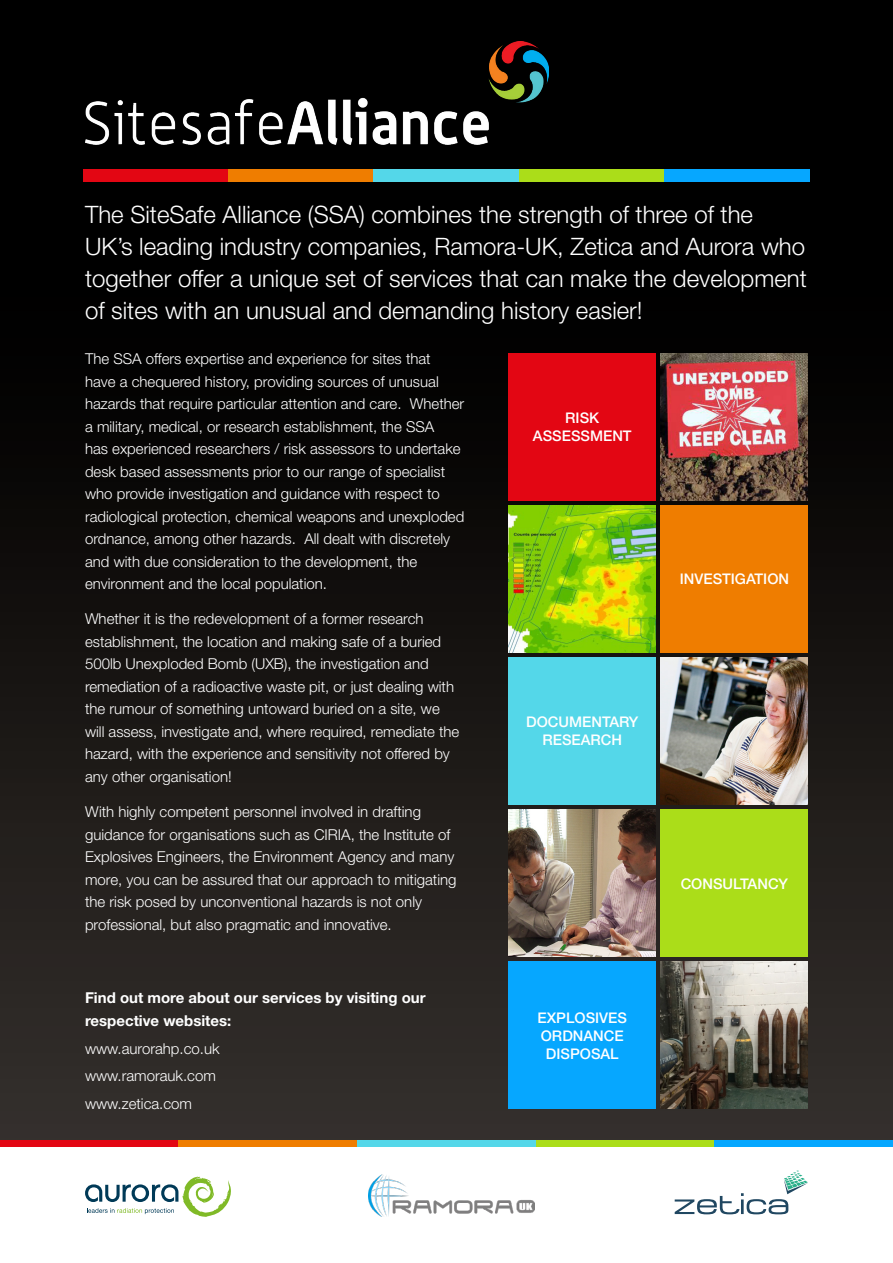
<style>
.page{position:relative;width:893px;height:1263px;background:#fff}
.page>*{position:absolute;margin:0;border:0;box-sizing:border-box;transform-origin:0 0}
.t1{font:300 24px/32px "Helvetica Neue LT Std";color:#fff}
.t2{font:300 15px/22.5px "Helvetica Neue LT Std";color:#fff}
.t3{font:700 15px/23.2px "Helvetica Neue LT Std";color:#fff}
.t4{font:500 14.7px/18px "Helvetica Neue LT Std";color:#fff;text-align:center}
</style>
<div class="page">
<svg style="left:85px;top:1176px;width:146px;height:41px"></svg>
<div style="left:0;top:0;width:893px;height:1146px;background:linear-gradient(to bottom,#000,#322d2a)"></div>
<img style="left:368px;top:1174px;width:167px;height:43px">
<div style="left:509px;top:353px;width:147px;height:147px;background:#e30613"></div>
<img style="left:509px;top:505px;width:147px;height:148px">
<div style="left:509px;top:658px;width:147px;height:147px;background:#54d7e9"></div>
<img style="left:509px;top:810px;width:147px;height:147px">
<div style="left:661px;top:810px;width:147px;height:147px;background:#abdd19"></div>
<img style="left:661px;top:353px;width:147px;height:147px">
<div style="left:661px;top:505px;width:147px;height:148px;background:#ef7d00"></div>
<img style="left:661px;top:658px;width:147px;height:147px">
<div style="left:509px;top:962px;width:147px;height:147px;background:#06a7ff"></div>
<img style="left:661px;top:962px;width:147px;height:147px">
<div style="left:84px;top:169px;width:145px;height:13px;background:#e30613"></div>
<div style="left:229px;top:169px;width:145px;height:13px;background:#ef7d00"></div>
<div style="left:374px;top:169px;width:145px;height:13px;background:#54d7e9"></div>
<div style="left:519px;top:169px;width:145px;height:13px;background:#abdd19"></div>
<div style="left:664px;top:169px;width:145px;height:13px;background:#06a7ff"></div>
<div style="left:0;top:1140px;width:179px;height:6px;background:#e30613"></div>
<div style="left:179px;top:1140px;width:178px;height:6px;background:#ef7d00"></div>
<div style="left:357px;top:1140px;width:179px;height:6px;background:#54d7e9"></div>
<div style="left:536px;top:1140px;width:178px;height:6px;background:#abdd19"></div>
<div style="left:714px;top:1140px;width:179px;height:6px;background:#06a7ff"></div>
<img style="left:85px;top:41px;width:464px;height:104px">
<svg style="left:675px;top:1170px;width:133px;height:44px"></svg>
<p class="t1" style="left:85px;top:198px;width:723px">The SiteSafe Alliance (SSA) combines the strength of three of the<br>UK’s leading industry companies, Ramora-UK, Zetica and Aurora who together offer a unique set of services that can make the development of sites with an unusual and demanding history easier!</p>
<p class="t2" style="left:85px;top:347px;width:381px">The SSA offers expertise and experience for sites that have a chequered history, providing sources of unusual hazards that require particular attention and care. Whether a military, medical, or research establishment, the SSA<br>has experienced researchers / risk assessors to undertake desk based assessments prior to our range of specialist who provide investigation and guidance with respect to radiological protection, chemical weapons and unexploded ordnance, among other hazards. All dealt with discretely and with due consideration to the development, the environment and the local population.</p>
<p class="t2" style="left:85px;top:607px;width:376px">Whether it is the redevelopment of a former research establishment, the location and making safe of a buried 500lb Unexploded Bomb (UXB), the investigation and remediation of a radioactive waste pit, or just dealing with the rumour of something untoward buried on a site, we will assess, investigate and, where required, remediate the hazard, with the experience and sensitivity not offered by any other organisation!</p>
<p class="t2" style="left:85px;top:800px;width:373px">With highly competent personnel involved in drafting guidance for organisations such as CIRIA, the Institute of Explosives Engineers, the Environment Agency and many more, you can be assured that our approach to mitigating the risk posed by unconventional hazards is not only professional, but also pragmatic and innovative.</p>
<p class="t4" style="left:533px;top:409px;width:100px">RISK<br>ASSESSMENT</p>
<p class="t4" style="left:680px;top:570px;width:111px">INVESTIGATION</p>
<p class="t4" style="left:526px;top:713px;width:114px">DOCUMENTARY<br>RESEARCH</p>
<p class="t4" style="left:681px;top:874px;width:109px">CONSULTANCY</p>
<p class="t3" style="left:85px;top:986px;width:342px">Find out more about our services by visiting our respective websites:</p>
<p class="t2" style="left:85px;top:1034px;width:136px;line-height:27.5px">www.aurorahp.co.uk www.ramorauk.com www.zetica.com</p>
<p class="t4" style="left:538px;top:1008px;width:91px">EXPLOSIVES<br>ORDNANCE<br>DISPOSAL</p>
</div>
